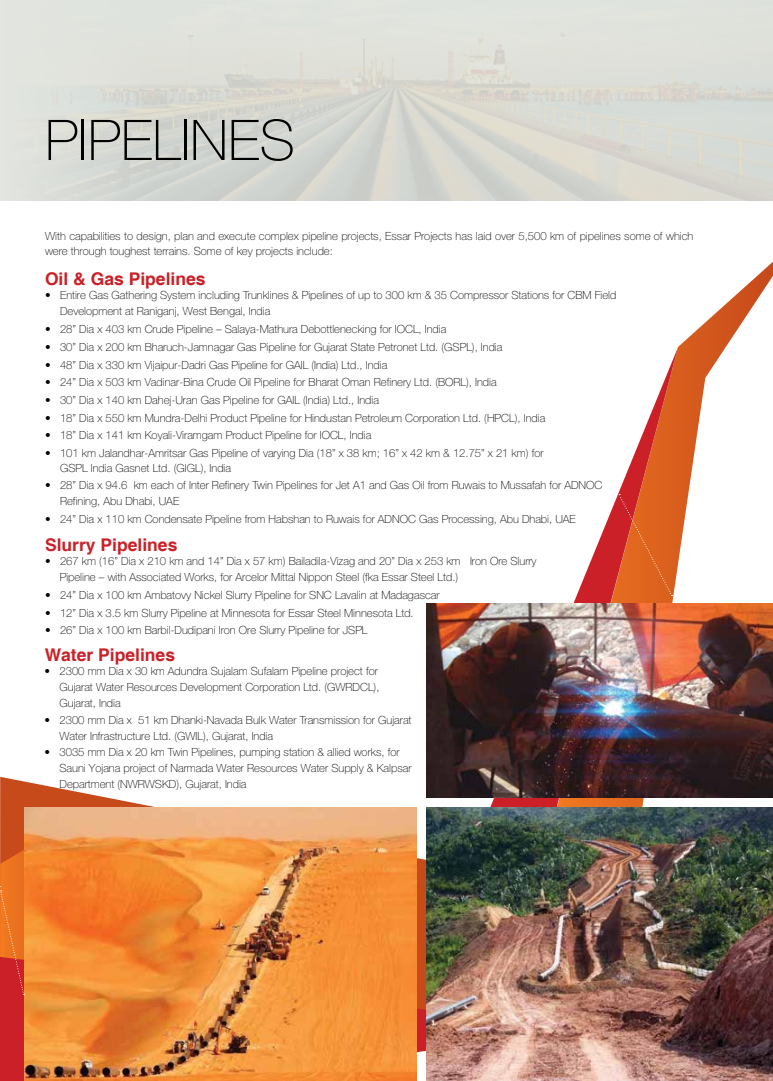
<style>
.page{position:relative;width:773px;height:1081px;background:#fff}
.page>*{position:absolute;margin:0;border:0;box-sizing:border-box;transform-origin:0 0}
.t1{font:100 56.12px "Helvetica Neue LT Std";color:#000}
.t2{font:700 17.5px "Helvetica";color:#cb2027}
.t3{font:100 11.25px/16px "Helvetica Neue LT Std";color:#000}
</style>
<div class="page">
<svg style="left:1px;top:777px;width:427px;height:180px"></svg>
<svg style="left:678px;top:262px;width:94px;height:536px"></svg>
<svg style="left:428px;top:347px;width:250px;height:460px"></svg>
<svg style="left:618px;top:494px;width:54px;height:102px;background:#db5b21"></svg>
<img style="left:427px;top:603px;width:345px;height:194px">
<svg style="left:0;top:957px;width:427px;height:124px;background:#cf4039"></svg>
<img style="left:25px;top:807px;width:391px;height:274px">
<img style="left:427px;top:807px;width:345px;height:274px">
<svg style="left:0;top:777px;width:1px;height:252px"></svg>
<svg style="left:0;top:809px;width:92px;height:186px;background:#ec8036"></svg>
<h1 class="t1" style="left:45px;top:108px;width:251px">PIPELINES</h1>
<p class="t3" style="left:45px;top:228px;width:649px;line-height:15px">With capabilities to design, plan and execute complex pipeline projects, Essar Projects has laid over 5,500 km of pipelines some of which were through toughest terrains. Some of key projects include:</p>
<h2 class="t2" style="left:45px;top:268px;width:162px">Oil &amp; Gas Pipelines</h2>
<p class="t3" style="left:60px;top:287px;width:557px;text-indent:-15px">• Entire Gas Gathering System including Trunklines &amp; Pipelines of up to 300 km &amp; 35 Compressor Stations for CBM Field<br>Development at Raniganj, West Bengal, India</p>
<p class="t3" style="left:45px;top:321px;width:403px">• 28” Dia x 403 km Crude Pipeline – Salaya-Mathura Debottlenecking for IOCL, India</p>
<p class="t3" style="left:45px;top:339px;width:459px">• 30” Dia x 200 km Bharuch-Jamnagar Gas Pipeline for Gujarat State Petronet Ltd. (GSPL), India</p>
<p class="t3" style="left:45px;top:356px;width:344px">• 48” Dia x 330 km Vijaipur-Dadri Gas Pipeline for GAIL (India) Ltd., India</p>
<p class="t3" style="left:45px;top:374px;width:453px">• 24” Dia x 503 km Vadinar-Bina Crude Oil Pipeline for Bharat Oman Refinery Ltd. (BORL), India</p>
<p class="t3" style="left:45px;top:392px;width:335px">• 30” Dia x 140 km Dahej-Uran Gas Pipeline for GAIL (India) Ltd., India</p>
<p class="t3" style="left:45px;top:409px;width:501px">• 18” Dia x 550 km Mundra-Delhi Product Pipeline for Hindustan Petroleum Corporation Ltd. (HPCL), India</p>
<p class="t3" style="left:45px;top:427px;width:328px">• 18” Dia x 141 km Koyali-Viramgam Product Pipeline for IOCL, India</p>
<p class="t3" style="left:60px;top:445px;width:485px;line-height:15.1px;text-indent:-15px">• 101 km Jalandhar-Amritsar Gas Pipeline of varying Dia (18” x 38 km; 16” x 42 km &amp; 12.75” x 21 km) for<br>GSPL India Gasnet Ltd. (GIGL), India</p>
<p class="t3" style="left:60px;top:477px;width:544px;text-indent:-15px">• 28” Dia x 94.6 km each of Inter Refinery Twin Pipelines for Jet A1 and Gas Oil from Ruwais to Mussafah for ADNOC<br>Refining, Abu Dhabi, UAE</p>
<p class="t3" style="left:45px;top:511px;width:532px">• 24” Dia x 110 km Condensate Pipeline from Habshan to Ruwais for ADNOC Gas Processing, Abu Dhabi, UAE</p>
<h2 class="t2" style="left:45px;top:534px;width:134px">Slurry Pipelines</h2>
<p class="t3" style="left:60px;top:553px;width:478px;text-indent:-15px">• 267 km (16” Dia x 210 km and 14” Dia x 57 km) Bailadila-Vizag and 20” Dia x 253 km Iron Ore Slurry<br>Pipeline – with Associated Works, for Arcelor Mittal Nippon Steel (fka Essar Steel Ltd.)</p>
<p class="t3" style="left:45px;top:587px;width:396px">• 24” Dia x 100 km Ambatovy Nickel Slurry Pipeline for SNC Lavalin at Madagascar</p>
<p class="t3" style="left:45px;top:604px;width:370px">• 12” Dia x 3.5 km Slurry Pipeline at Minnesota for Essar Steel Minnesota Ltd.</p>
<p class="t3" style="left:45px;top:622px;width:324px">• 26” Dia x 100 km Barbil-Dudipani Iron Ore Slurry Pipeline for JSPL</p>
<h2 class="t2" style="left:45px;top:644px;width:132px">Water Pipelines</h2>
<p class="t3" style="left:59px;top:663px;width:321px;line-height:15.6px;text-indent:-15px">• 2300 mm Dia x 30 km Adundra Sujalam Sufalam Pipeline project for<br>Gujarat Water Resources Development Corporation Ltd. (GWRDCL),<br>Gujarat, India</p>
<p class="t3" style="left:59px;top:711px;width:353px;text-indent:-15px">• 2300 mm Dia x 51 km Dhanki-Navada Bulk Water Transmission for Gujarat<br>Water Infrastructure Ltd. (GWIL), Gujarat, India</p>
<p class="t3" style="left:59px;top:744px;width:353px;line-height:15.6px;text-indent:-15px">• 3035 mm Dia x 20 km Twin Pipelines, pumping station &amp; allied works, for<br>Sauni Yojana project of Narmada Water Resources Water Supply &amp; Kalpsar<br>Department (NWRWSKD), Gujarat, India</p>
</div>
